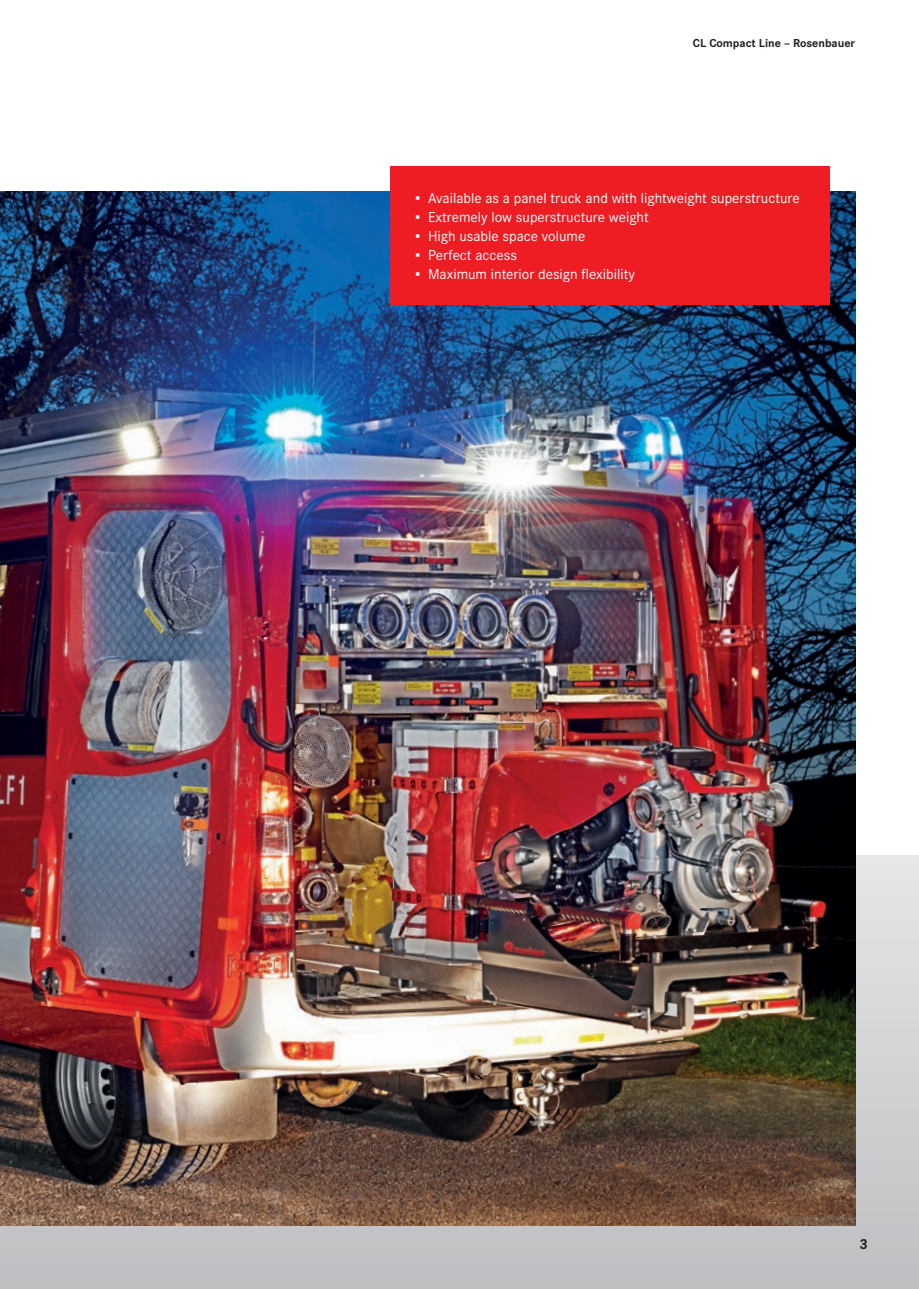
<style>
.page{position:relative;width:919px;height:1289px;background:#fff}
.page>*{position:absolute;margin:0;border:0;box-sizing:border-box;transform-origin:0 0}
.t1{font:15px "Corporate S";color:#fff}
.t2{font:700 15px "Corporate S";color:#231f20}
.t3{font:700 12px "Corporate S";color:#231f20}
.s1{font-family:"Arial"}
</style>
<div class="page">
<div style="left:0;top:855px;width:918px;height:433px;background:linear-gradient(to bottom,#e6e7e9,#bdbdbf)"></div>
<img style="left:0;top:191px;width:855px;height:1034px">
<div style="left:389px;top:166px;width:440px;height:139px;background:#ee1d23"></div>
<p class="t3" style="left:693px;top:36px;width:164px">CL Compact Line – Rosenbauer</p>
<p class="t1" style="left:415px;top:189px;width:386px"><span class="s1">▪</span> Available as a panel truck and with lightweight superstructure</p>
<p class="t1" style="left:415px;top:208px;width:235px"><span class="s1">▪</span> Extremely low superstructure weight</p>
<p class="t1" style="left:415px;top:227px;width:171px"><span class="s1">▪</span> High usable space volume</p>
<p class="t1" style="left:415px;top:246px;width:103px"><span class="s1">▪</span> Perfect access</p>
<p class="t1" style="left:415px;top:266px;width:221px"><span class="s1">▪</span> Maximum interior design flexibility</p>
<p class="t2" style="left:859px;top:1235px;width:10px">3</p>
</div>
